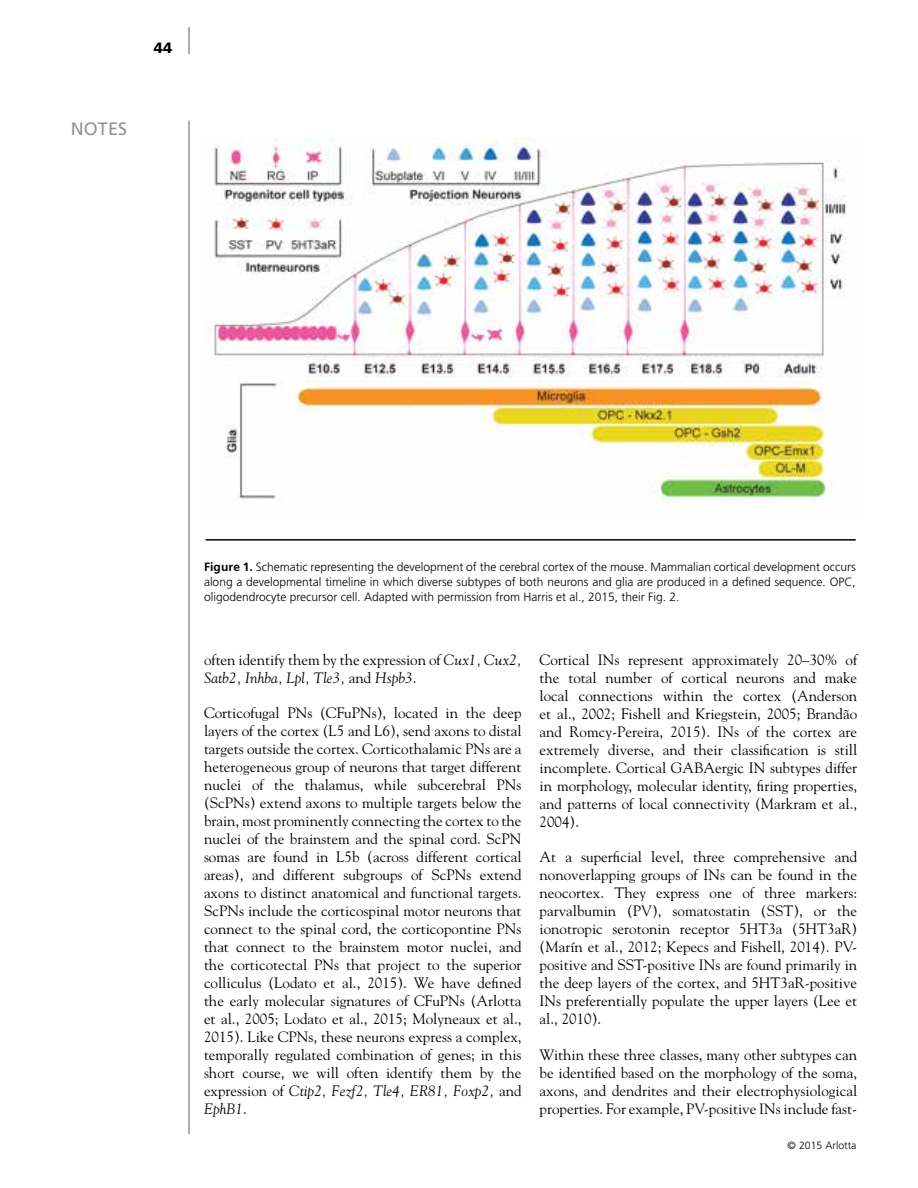
<style>
.page{position:relative;width:918px;height:1188px;background:#fff}
.page>*{position:absolute;margin:0;border:0;box-sizing:border-box;transform-origin:0 0}
.t1{font:18px "Frutiger";color:#939598}
.t2{font:15px/18px "Goudy";color:#000;text-align:justify}
.t3{font:900 15px "Frutiger";color:#000}
.t4{font:300 12px/15px "Frutiger";color:#000;text-align:justify}
.t5{font:300 10.5px "Frutiger";color:#000}
.s1{font-weight:700}
.s2{font-style:italic}
</style>
<div class="page">
<hr style="left:188px;top:27px;width:2px;height:27px;background:#939598">
<hr style="left:188px;top:121px;width:2px;height:1013px;background:#939598">
<img style="left:204px;top:137px;width:642px;height:367px">
<hr style="left:206px;top:539px;width:650px;height:2px;background:#000">
<p class="t1" style="left:71px;top:118px;width:58px">NOTES</p>
<p class="t3" style="left:154px;top:38px;width:20px">44</p>
<p class="t4" style="left:204px;top:560px;width:653px"><span class="s1">Figure 1.</span> Schematic representing the development of the cerebral cortex of the mouse. Mammalian cortical development occurs along a developmental timeline in which diverse subtypes of both neurons and glia are produced in a defined sequence. OPC, oligodendrocyte precursor cell. Adapted with permission from Harris et al., 2015, their Fig. 2.</p>
<p class="t2" style="left:204px;top:651px;width:319px">often identify them by the expression of <span class="s2">Cux1, Cux2,<br>Satb2, Inhba, Lpl, Tle3,</span> and <span class="s2">Hspb3</span>.</p>
<p class="t2" style="left:204px;top:704px;width:319px">Corticofugal PNs (CFuPNs), located in the deep layers of the cortex (L5 and L6), send axons to distal targets outside the cortex. Corticothalamic PNs are a heterogeneous group of neurons that target different nuclei of the thalamus, while subcerebral PNs (ScPNs) extend axons to multiple targets below the brain, most prominently connecting the cortex to the nuclei of the brainstem and the spinal cord. ScPN somas are found in L5b (across different cortical areas), and different subgroups of ScPNs extend axons to distinct anatomical and functional targets.<br>ScPNs include the corticospinal motor neurons that connect to the spinal cord, the corticopontine PNs that connect to the brainstem motor nuclei, and the corticotectal PNs that project to the superior colliculus (Lodato et al., 2015). We have defined the early molecular signatures of CFuPNs (Arlotta et al., 2005; Lodato et al., 2015; Molyneaux et al., 2015). Like CPNs, these neurons express a complex, temporally regulated combination of genes; in this short course, we will often identify them by the expression of <span class="s2">Ctip2, Fezf2, Tle4, ER81, Foxp2,</span> and <span class="s2">EphB1</span>.</p>
<p class="t2" style="left:540px;top:651px;width:319px">Cortical INs represent approximately 20–30% of the total number of cortical neurons and make local connections within the cortex (Anderson et al., 2002; Fishell and Kriegstein, 2005; Brandão and Romcy-Pereira, 2015). INs of the cortex are extremely diverse, and their classification is still incomplete. Cortical GABAergic IN subtypes differ in morphology, molecular identity, firing properties, and patterns of local connectivity (Markram et al., 2004).</p>
<p class="t2" style="left:540px;top:848px;width:319px">At a superficial level, three comprehensive and nonoverlapping groups of INs can be found in the neocortex. They express one of three markers: parvalbumin (PV), somatostatin (SST), or the ionotropic serotonin receptor 5HT3a (5HT3aR) (Marín et al., 2012; Kepecs and Fishell, 2014). PV&shy;positive and SST-positive INs are found primarily in the deep layers of the cortex, and 5HT3aR-positive INs preferentially populate the upper layers (Lee et al., 2010).</p>
<p class="t2" style="left:540px;top:1045px;width:319px">Within these three classes, many other subtypes can be identified based on the morphology of the soma, axons, and dendrites and their electrophysiological properties. For example, PV-positive INs include fast-</p>
<p class="t5" style="left:787px;top:1139px;width:71px">© 2015 Arlotta</p>
</div>
